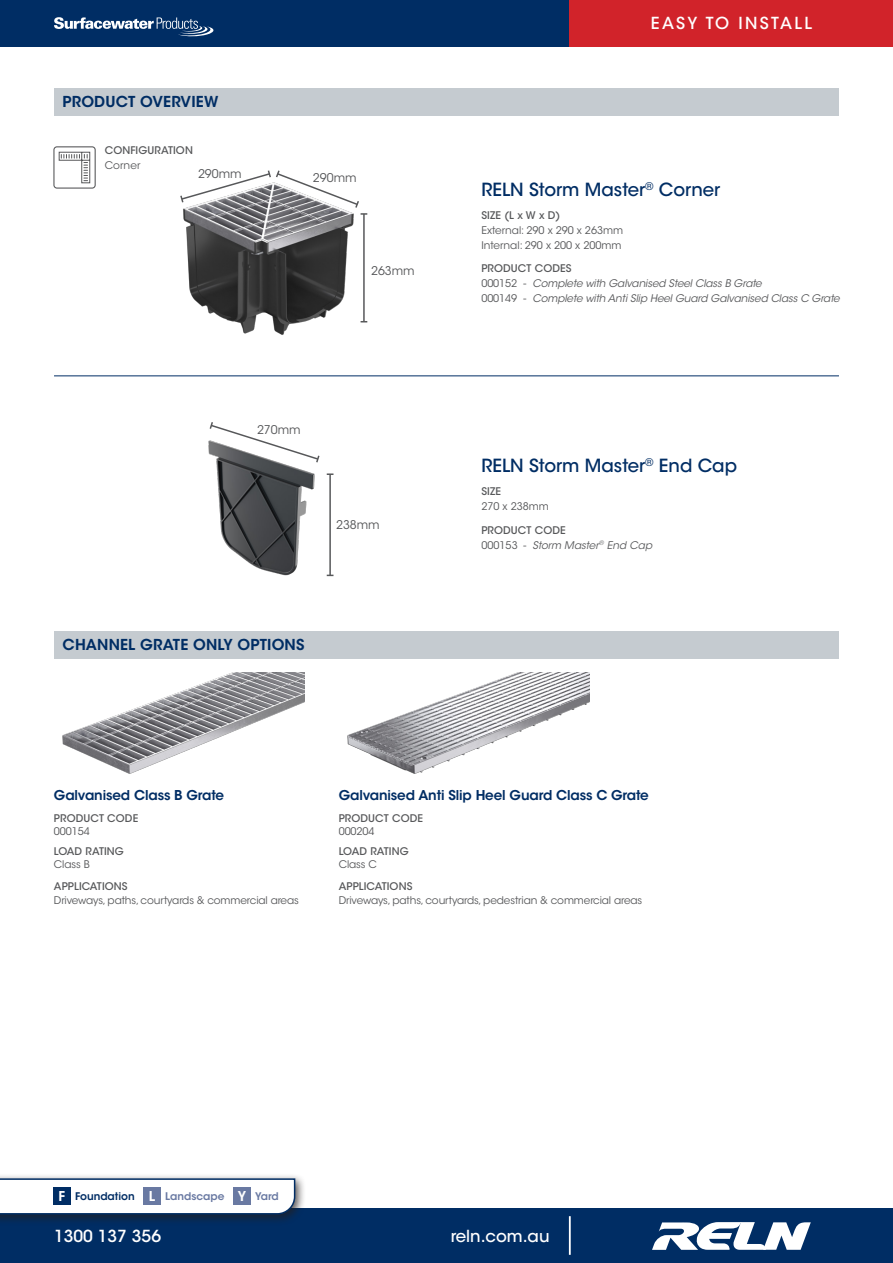
<style>
.page{position:relative;width:893px;height:1263px;background:#fff}
.page>*{position:absolute;margin:0;border:0;box-sizing:border-box;transform-origin:0 0}
.t1{font:500 18px "ITC Avant Garde Std";color:#002d64}
.t2{font:500 16.5px "ITC Avant Garde Std";color:#fff}
.t3{font:500 16.5px "ITC Avant Garde Std";letter-spacing:.14em;color:#fff}
.t4{font:600 15px "ITC Avant Garde Std";letter-spacing:.01em;color:#002d64}
.t5{font:600 13.5px "ITC Avant Garde Std";letter-spacing:-.01em;color:#002d64}
.t6{font:12px "ITC Avant Garde Std";color:#57585a}
.Product_Titles{font:10.5px/15px "ITC Avant Garde Std";letter-spacing:-.01em;color:#57585a}
.Product_Titles-2{font:italic 10.5px/15px "ITC Avant Garde Std";letter-spacing:-.01em;color:#57585a}
.Product_Titles-3{font:500 10.5px/13.5px "ITC Avant Garde Std";letter-spacing:.01em;color:#57585a}
.t7{font:600 10.5px "ITC Avant Garde Std";color:#6979a2}
.s1{font-weight:400}
.s2{font-weight:500}
.s3{font-weight:500;font-style:normal}
.s4{font-style:normal}
.s5{font-size:13.5px;color:#fff}
.s6{color:#002d64}
</style>
<div class="page">
<div style="left:54px;top:88px;width:785px;height:28px;background:#c5cbd0"></div>
<img style="left:183px;top:213px;width:185px;height:122px">
<hr style="left:363px;top:214px;width:2px;height:108px;background:#57585a">
<svg style="left:180px;top:170px;width:187px;height:45px"></svg>
<hr style="left:54px;top:375px;width:785px;height:1px;background:#002d64">
<img style="left:216px;top:464px;width:118px;height:113px">
<hr style="left:329px;top:474px;width:2px;height:101px;background:#57585a">
<svg style="left:208px;top:422px;width:112px;height:42px"></svg>
<div style="left:53px;top:146px;width:43px;height:43px;border:1px solid #57585a;border-radius:3px"></div>
<svg style="left:58px;top:151px;width:33px;height:33px"></svg>
<div style="left:54px;top:631px;width:785px;height:28px;background:#c5cbd0"></div>
<img style="left:62px;top:673px;width:242px;height:101px">
<img style="left:347px;top:673px;width:242px;height:101px">
<div style="left:0;top:0;width:893px;height:47px;background:#002d64"></div>
<div style="left:570px;top:0;width:323px;height:47px;background:#d1232a"></div>
<svg style="left:54px;top:17px;width:160px;height:20px"></svg>
<div style="left:0;top:1209px;width:893px;height:54px;background:#002d64"></div>
<svg style="left:652px;top:1222px;width:159px;height:28px"></svg>
<div style="left:0;top:1173px;width:307px;height:52px;background:#231f20;opacity:.75"></div>
<svg style="left:0;top:1177px;width:296px;height:38px"></svg>
<div style="left:143px;top:1188px;width:18px;height:17px;background:#6979a2"></div>
<div style="left:233px;top:1188px;width:18px;height:17px;background:#6979a2"></div>
<div style="left:53px;top:1188px;width:18px;height:17px;background:#002d64"></div>
<hr style="left:569px;top:1216px;width:2px;height:39px;background:#fff">
<p class="t4" style="left:63px;top:93px;width:157px">PRODUCT OVERVIEW</p>
<p class="Product_Titles-3" style="left:105px;top:143px;width:90px;line-height:15px">CONFIGURATION<br><span class="s1">Corner</span></p>
<p class="t6" style="left:198px;top:166px;width:45px">290mm</p>
<p class="t6" style="left:313px;top:171px;width:45px">290mm</p>
<p class="t6" style="left:371px;top:263px;width:45px">263mm</p>
<p class="t6" style="left:257px;top:422px;width:45px">270mm</p>
<p class="t6" style="left:336px;top:518px;width:45px">238mm</p>
<p class="t4" style="left:63px;top:635px;width:243px">CHANNEL GRATE ONLY OPTIONS</p>
<h2 class="t3" style="left:651px;top:13px;width:163px">EASY TO INSTALL</h2>
<p class="t1" style="left:481px;top:178px;width:240px">RELN Storm Master<sup>®</sup> Corner</p>
<p class="Product_Titles" style="left:481px;top:208px;width:143px"><span class="s2">SIZE (L x W x D)<br></span>External: 290 x 290 x 263mm<br>Internal: 290 x 200 x 200mm</p>
<p class="Product_Titles-2" style="left:481px;top:261px;width:360px"><span class="s3">PRODUCT CODES<br></span><span class="s4">000152 -</span> Complete with Galvanised Steel Class B Grate<br><span class="s4">000149 -</span> Complete with Anti Slip Heel Guard Galvanised Class C Grate</p>
<p class="t1" style="left:481px;top:454px;width:257px">RELN Storm Master<sup>®</sup> End Cap</p>
<p class="Product_Titles" style="left:481px;top:484px;width:69px"><span class="s2">SIZE<br></span>270 x 238mm</p>
<p class="Product_Titles-2" style="left:481px;top:522px;width:172px"><span class="s3">PRODUCT CODE<br></span><span class="s4">000153 -</span> Storm Master<sup>®</sup> End Cap</p>
<p class="t5" style="left:54px;top:786px;width:172px">Galvanised Class B Grate</p>
<p class="t5" style="left:339px;top:786px;width:312px">Galvanised Anti Slip Heel Guard Class C Grate</p>
<p class="Product_Titles-3" style="left:54px;top:811px;width:86px">PRODUCT CODE</p>
<p class="Product_Titles" style="left:54px;top:824px;width:37px">000154</p>
<p class="Product_Titles-3" style="left:339px;top:811px;width:86px">PRODUCT CODE</p>
<p class="Product_Titles" style="left:339px;top:824px;width:37px">000204</p>
<p class="Product_Titles-3" style="left:54px;top:844px;width:71px">LOAD RATING<br><span class="s1">Class B</span></p>
<p class="Product_Titles" style="left:54px;top:880px;width:246px;line-height:13.5px"><span class="s2">APPLICATIONS<br></span>Driveways, paths, courtyards &amp; commercial areas</p>
<p class="Product_Titles-3" style="left:339px;top:844px;width:71px">LOAD RATING<br><span class="s1">Class C</span></p>
<p class="Product_Titles" style="left:339px;top:880px;width:305px;line-height:13.5px"><span class="s2">APPLICATIONS<br></span>Driveways, paths, courtyards, pedestrian &amp; commercial areas</p>
<p class="t7" style="left:59px;top:1190px;width:222px"><span class="s5">F</span> <span class="s6">Foundation</span> <span class="s5">L</span> Landscape <span class="s5">Y</span> Yard</p>
<h2 class="t2" style="left:54px;top:1226px;width:109px">1300 137 356</h2>
<h2 class="t2" style="left:451px;top:1226px;width:100px">reln.com.au</h2>
</div>
